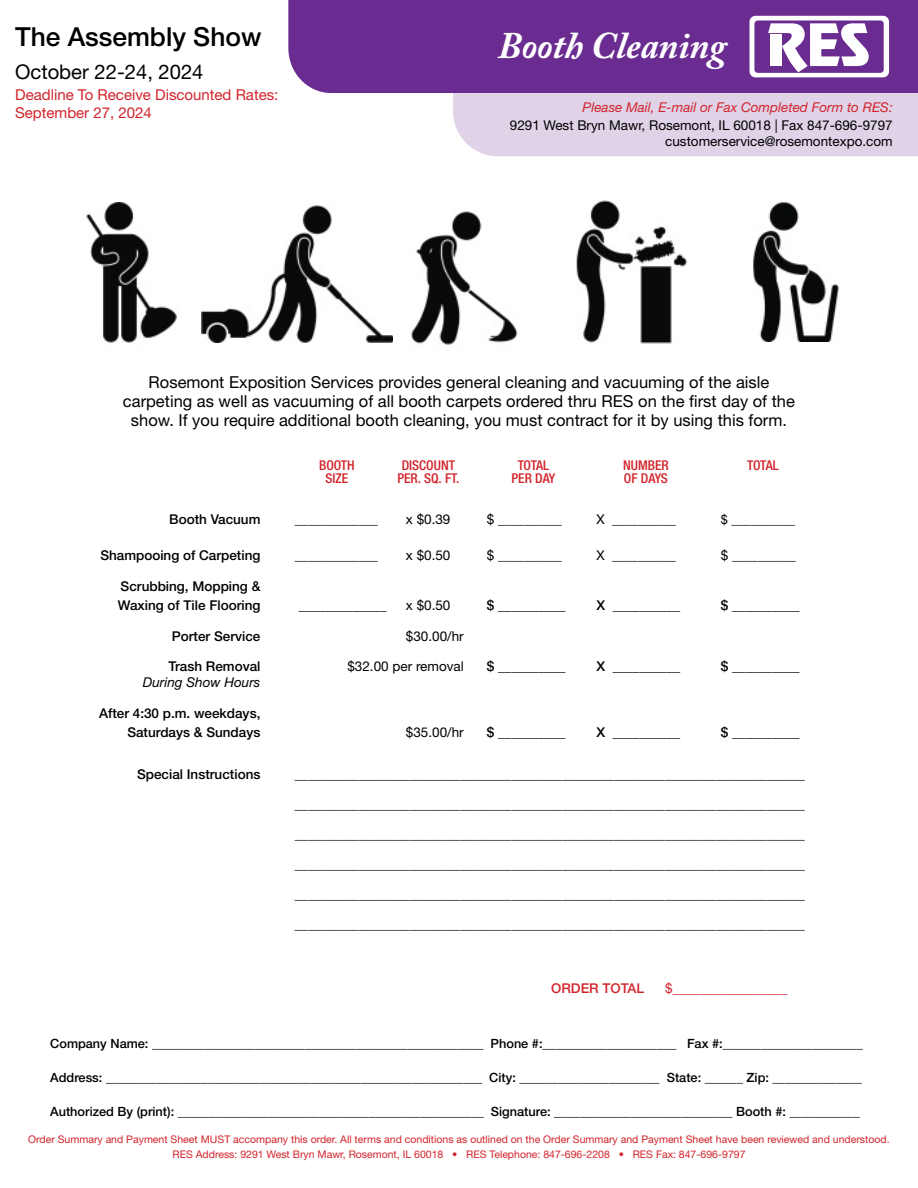
<style>
.page{position:relative;width:918px;height:1188px;background:#fff}
.page>*{position:absolute;margin:0;border:0;box-sizing:border-box;transform-origin:0 0}
.t1{font:italic 700 37.35px "Adobe Caslon Pro";color:#fff}
.t2{font:500 26.25px "Helvetica Neue LT Std";color:#000}
.t3{font:20.25px "Helvetica Neue LT Std";color:#000}
.t4{font:16.5px/18.8px "Helvetica Neue LT Std";color:#000;text-align:center}
.t5{font:15px/18px "Helvetica Neue LT Std";color:#d2232a}
.t6{font:500 13.5px/18.8px "Helvetica Neue LT Std";color:#000}
.t7{font:13.5px/15.6px "Helvetica Neue LT Std";color:#000;text-align:right}
.t8{font:500 condensed 13.5px "Helvetica Neue LT Pro";color:#d2232a}
.t9{font:italic 13.5px "Helvetica Neue LT Std";color:#d2232a}
.t10{font:500 13.5px "Helvetica Neue LT Std";color:#d2232a}
.t11{font:italic 13.5px "Helvetica Neue LT Std";color:#000}
.t12{font:12.75px "Helvetica Neue LT Std";color:#000}
.t13{font:500 12.75px "Helvetica Neue LT Std";color:#000}
.t14{font:10.5px/15.3px "Helvetica Neue LT Std";color:#d2232a;text-align:center}
.s1{font-weight:400;font-size:13.5px}
.s2{font-weight:400}
</style>
<div class="page">
<img style="left:411px;top:211px;width:107px;height:134px">
<img style="left:201px;top:205px;width:192px;height:137px">
<img style="left:753px;top:202px;width:86px;height:140px">
<img style="left:576px;top:200px;width:112px;height:144px">
<img style="left:86px;top:203px;width:91px;height:140px">
<div style="left:288px;top:0;width:630px;height:93px;background:#6a2c91"></div>
<svg style="left:453px;top:16px;width:465px;height:140px;background:#a985bf"></svg>
<div style="left:770px;top:34px;width:12px;height:32px;background:#fff"></div>
<h2 class="t2" style="left:15px;top:21px;width:248px">The Assembly Show</h2>
<h3 class="t3" style="left:15px;top:59px;width:190px">October 22-24, 2024</h3>
<p class="t5" style="left:15px;top:85px;width:265px">Deadline To Receive Discounted Rates:<br>September 27, 2024</p>
<h1 class="t1" style="left:498px;top:23px;width:230px">Booth Cleaning</h1>
<p class="t9" style="left:583px;top:99px;width:312px">Please Mail, E-mail or Fax Completed Form to RES:</p>
<p class="t7" style="left:510px;top:118px;width:384px">9291 West Bryn Mawr, Rosemont, IL 60018 | Fax 847-696-9797 customerservice@rosemontexpo.com</p>
<p class="t4" style="left:123px;top:373px;width:674px">Rosemont Exposition Services provides general cleaning and vacuuming of the aisle carpeting as well as vacuuming of all booth carpets ordered thru RES on the first day of the show. If you require additional booth cleaning, you must contract for it by using this form.</p>
<p class="t6" style="left:169px;top:510px;width:93px">Booth Vacuum</p>
<p class="t8" style="left:319px;top:457px;width:37px">BOOTH</p>
<p class="t8" style="left:402px;top:457px;width:55px">DISCOUNT</p>
<p class="t8" style="left:518px;top:457px;width:33px">TOTAL</p>
<p class="t8" style="left:623px;top:457px;width:47px">NUMBER</p>
<p class="t8" style="left:747px;top:457px;width:33px">TOTAL</p>
<p class="t8" style="left:326px;top:470px;width:24px">SIZE</p>
<p class="t8" style="left:397px;top:470px;width:64px">PER. SQ. FT.</p>
<p class="t8" style="left:511px;top:470px;width:45px">PER DAY</p>
<p class="t8" style="left:624px;top:470px;width:46px">OF DAYS</p>
<p class="t13" style="left:295px;top:512px;width:84px">_____________</p>
<p class="t7" style="left:406px;top:511px;width:46px">x $0.39</p>
<p class="t13" style="left:487px;top:512px;width:77px"><span class="s1">$</span> __________</p>
<p class="t13" style="left:596px;top:512px;width:81px"><span class="s1">X</span> __________</p>
<p class="t13" style="left:721px;top:512px;width:76px"><span class="s2">$</span> __________</p>
<p class="t6" style="left:100px;top:546px;width:162px">Shampooing of Carpeting</p>
<p class="t13" style="left:295px;top:548px;width:84px">_____________</p>
<p class="t7" style="left:406px;top:547px;width:46px">x $0.50</p>
<p class="t13" style="left:487px;top:548px;width:77px"><span class="s1">$</span> __________</p>
<p class="t13" style="left:596px;top:548px;width:81px"><span class="s1">X</span> __________</p>
<p class="t13" style="left:721px;top:548px;width:77px"><span class="s1">$</span> __________</p>
<p class="t6" style="left:118px;top:577px;width:144px">Scrubbing, Mopping &amp;<br>Waxing of Tile Flooring</p>
<p class="t6" style="left:299px;top:595px;width:89px">_____________</p>
<p class="t7" style="left:406px;top:597px;width:46px">x $0.50</p>
<p class="t6" style="left:487px;top:595px;width:80px">$ __________</p>
<p class="t6" style="left:596px;top:595px;width:85px">X __________</p>
<p class="t6" style="left:721px;top:595px;width:80px">$ __________</p>
<p class="t6" style="left:172px;top:626px;width:90px">Porter Service</p>
<p class="t7" style="left:406px;top:628px;width:59px">$30.00/hr</p>
<p class="t6" style="left:168px;top:657px;width:94px">Trash Removal</p>
<p class="t7" style="left:347px;top:658px;width:118px">$32.00 per removal</p>
<p class="t6" style="left:487px;top:657px;width:80px">$ __________</p>
<p class="t6" style="left:596px;top:657px;width:85px">X __________</p>
<p class="t6" style="left:721px;top:657px;width:80px">$ __________</p>
<p class="t11" style="left:143px;top:674px;width:119px">During Show Hours</p>
<p class="t6" style="left:99px;top:703px;width:163px;text-align:right">After 4:30 p.m. weekdays,<br>Saturdays &amp; Sundays</p>
<p class="t7" style="left:406px;top:724px;width:59px">$35.00/hr</p>
<p class="t6" style="left:487px;top:722px;width:80px">$ __________</p>
<p class="t6" style="left:596px;top:722px;width:85px">X __________</p>
<p class="t6" style="left:721px;top:722px;width:80px">$ __________</p>
<p class="t6" style="left:137px;top:764px;width:125px">Special Instructions</p>
<p class="t12" style="left:295px;top:766px;width:512px">________________________________________________________________________________</p>
<p class="t12" style="left:295px;top:796px;width:512px">________________________________________________________________________________</p>
<p class="t12" style="left:295px;top:826px;width:512px">________________________________________________________________________________</p>
<p class="t12" style="left:295px;top:856px;width:512px">________________________________________________________________________________</p>
<p class="t12" style="left:295px;top:886px;width:512px">________________________________________________________________________________</p>
<p class="t12" style="left:295px;top:916px;width:512px">________________________________________________________________________________</p>
<p class="t10" style="left:551px;top:980px;width:95px">ORDER TOTAL</p>
<p class="t10" style="left:665px;top:980px;width:124px"><span class="s2">$</span>_________________</p>
<p class="t13" style="left:50px;top:1036px;width:814px">Company Name: ____________________________________________________ Phone #:_____________________ Fax #:______________________</p>
<p class="t13" style="left:50px;top:1070px;width:813px">Address: ___________________________________________________________ City: ______________________ State: ______ Zip: ______________</p>
<p class="t13" style="left:50px;top:1103px;width:811px">Authorized By (print): ________________________________________________ Signature: ____________________________ Booth #: ___________</p>
<p class="t14" style="left:28px;top:1131px;width:863px">Order Summary and Payment Sheet MUST accompany this order. All terms and conditions as outlined on the Order Summary and Payment Sheet have been reviewed and understood.<br>RES Address: 9291 West Bryn Mawr, Rosemont, IL 60018 • RES Telephone: 847-696-2208 • RES Fax: 847-696-9797</p>
</div>
